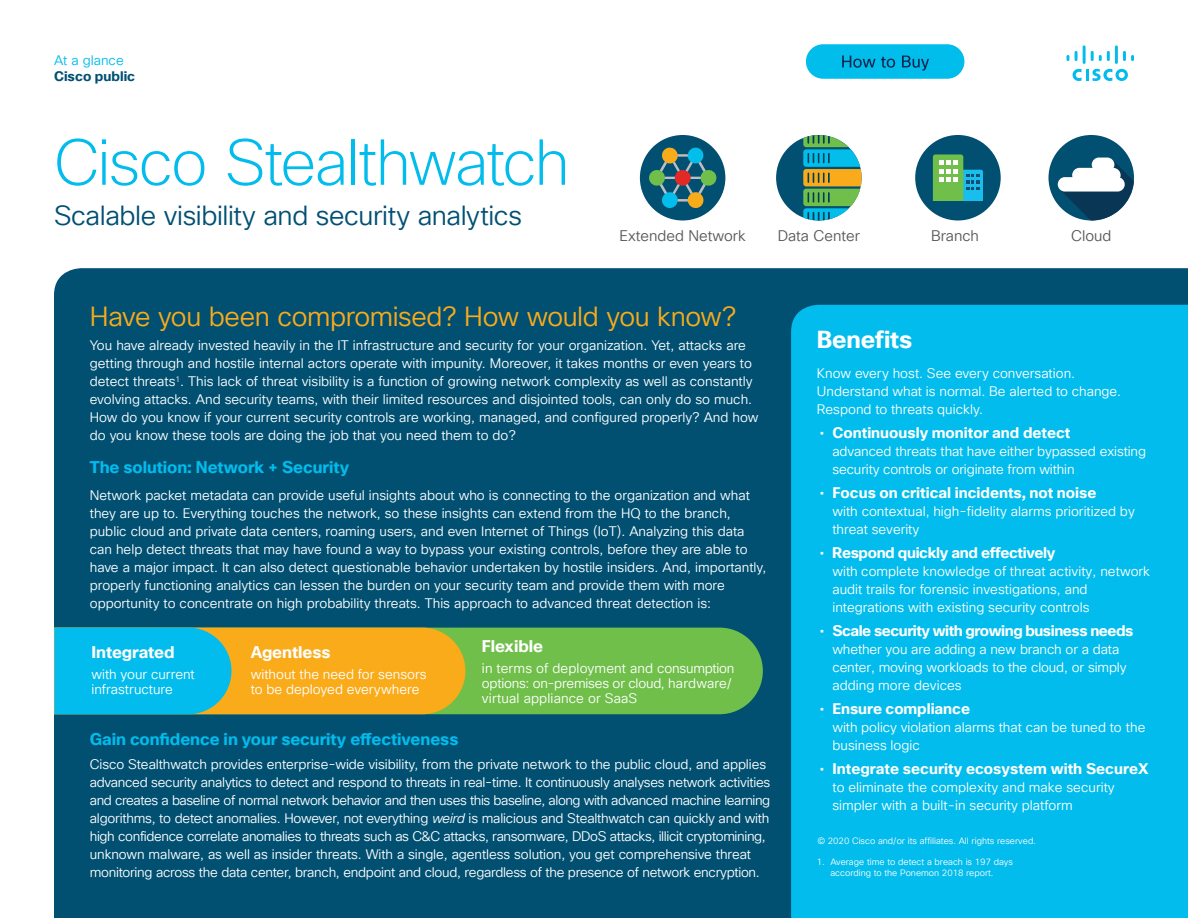
<style>
.page{position:relative;width:1188px;height:918px;background:#fff}
.page>*{position:absolute;margin:0;border:0;box-sizing:border-box;transform-origin:0 0}
.Title_Headline{font:200 63px "Cisco Sans TT";letter-spacing:-.025em;color:#01bcec}
.Subhead2_Orange{font:27px "Cisco Sans TT Light";letter-spacing:-.015em;color:#faab1a}
.Title_Subhead{font:27px "Cisco Sans TT Light";letter-spacing:-.015em;color:#005073}
.Sidebar_Heading_2nd{font:700 24px "Cisco Sans TT";letter-spacing:-.01em;color:#fff}
.Subhead3_Blue{font:700 16.5px "Cisco Sans TT";letter-spacing:-.005em;color:#01bcec}
.Subhead3_Blue-2{font:700 16.5px "Cisco Sans TT";letter-spacing:-.005em;color:#fff}
.t1{font:700 15px "Cisco Sans TT";color:#fff}
.t2{font:700 15px "Cisco Sans TT";letter-spacing:-.03em;color:#fff}
.Body{font:15px "Cisco Sans TT Light";color:#57585a}
.t3{font:700 15px "Cisco Sans TT";letter-spacing:-.025em;color:#fff}
.Body_White{font:13.5px/18px "Cisco Sans TT Light";color:#fff}
.Body_White-2{font:13.5px/18px "Cisco Sans TT Light";letter-spacing:-.02em;color:#fff}
.Bullet{font:13.5px/15px "Cisco Sans TT Light";color:#fff}
.t4{font:700 13.5px "Cisco Sans TT";color:#005073}
.t5{font:13.5px "Cisco Sans TT Light";color:#01bcec}
.Footer_white{font:9px/11.2px "Cisco Sans TT Light";color:#fff}
.s1{font-style:italic}
.s2{font-weight:400}
</style>
<div class="page">
<svg style="left:1073px;top:69px;width:55px;height:12px"></svg>
<svg style="left:1067px;top:55px;width:2px;height:6px"></svg>
<svg style="left:1075px;top:51px;width:3px;height:10px"></svg>
<hr style="left:1083px;top:45px;width:3px;height:19px;background:#01bcec">
<svg style="left:1091px;top:51px;width:19px;height:10px"></svg>
<hr style="left:1115px;top:45px;width:3px;height:19px;background:#01bcec">
<svg style="left:1123px;top:51px;width:11px;height:10px"></svg>
<div style="left:54px;top:268px;width:1134px;height:650px;background:#015072"></div>
<div style="left:465px;top:628px;width:298px;height:86px;background:#70bf4a"></div>
<svg style="left:54px;top:628px;width:411px;height:86px;background:#91b270"></svg>
<div style="left:1048px;top:135px;width:86px;height:85px;background:#015072;border-radius:50%"></div>
<svg style="left:1060px;top:160px;width:74px;height:60px"></svg>
<div style="left:1058px;top:177px;width:67px;height:15px;background:#fff;border-radius:7px"></div>
<div style="left:1072px;top:168px;width:49px;height:14px;background:#fff;border-radius:7px"></div>
<div style="left:1092px;top:158px;width:22px;height:14px;background:#fff;border-radius:7px"></div>
<div style="left:791px;top:305px;width:397px;height:613px;background:#01bcec"></div>
<div style="left:915px;top:135px;width:86px;height:85px;background:#015072;border-radius:50%"></div>
<svg style="left:933px;top:154px;width:50px;height:47px"></svg>
<div style="left:776px;top:135px;width:86px;height:85px;background:#015072;border-radius:50%"></div>
<svg style="left:803px;top:135px;width:59px;height:86px"></svg>
<div style="left:640px;top:135px;width:85px;height:85px;background:#015072;border-radius:50%"></div>
<svg style="left:649px;top:147px;width:68px;height:62px"></svg>
<div style="left:806px;top:44px;width:158px;height:35px;background:#00bdeb;border-radius:17px"></div>
<svg style="left:842px;top:56px;width:87px;height:15px"></svg>
<p class="t5" style="left:54px;top:51px;width:71px">At a glance</p>
<p class="t4" style="left:54px;top:67px;width:83px">Cisco public</p>
<p class="Title_Headline" style="left:54px;top:122px;width:517px">Cisco Stealthwatch</p>
<p class="Title_Subhead" style="left:54px;top:198px;width:470px">Scalable visibility and security analytics</p>
<p class="Body" style="left:620px;top:226px;width:128px">Extended Network</p>
<p class="Body" style="left:778px;top:226px;width:84px">Data Center</p>
<p class="Body" style="left:931px;top:226px;width:49px">Branch</p>
<p class="Body" style="left:1071px;top:226px;width:42px">Cloud</p>
<p class="Subhead2_Orange" style="left:90px;top:299px;width:648px">Have you been compromised? How would you know?</p>
<p class="Body_White" style="left:90px;top:337px;width:670px">You have already invested heavily in the IT infrastructure and security for your organization. Yet, attacks are getting through and hostile internal actors operate with impunity. Moreover, it takes months or even years to detect threats<sup>1</sup>. This lack of threat visibility is a function of growing network complexity as well as constantly evolving attacks. And security teams, with their limited resources and disjointed tools, can only do so much.<br>How do you know if your current security controls are working, managed, and configured properly? And how do you know these tools are doing the job that you need them to do?</p>
<p class="Subhead3_Blue" style="left:90px;top:457px;width:261px">The solution: Network + Security</p>
<p class="Body_White" style="left:90px;top:487px;width:678px">Network packet metadata can provide useful insights about who is connecting to the organization and what they are up to. Everything touches the network, so these insights can extend from the HQ to the branch, public cloud and private data centers, roaming users, and even Internet of Things (IoT). Analyzing this data can help detect threats that may have found a way to bypass your existing controls, before they are able to have a major impact. It can also detect questionable behavior undertaken by hostile insiders. And, importantly, properly functioning analytics can lessen the burden on your security team and provide them with more opportunity to concentrate on high probability threats. This approach to advanced threat detection is:</p>
<p class="Subhead3_Blue-2" style="left:91px;top:641px;width:85px">Integrated</p>
<p class="Bullet" style="left:91px;top:667px;width:105px">with your current infrastructure</p>
<p class="Subhead3_Blue-2" style="left:251px;top:641px;width:81px">Agentless</p>
<p class="Bullet" style="left:251px;top:667px;width:177px">without the need for sensors to be deployed everywhere</p>
<p class="Subhead3_Blue-2" style="left:482px;top:635px;width:63px">Flexible</p>
<p class="Bullet" style="left:482px;top:661px;width:254px">in terms of deployment and consumption options: on-premises or cloud, hardware/ virtual appliance or SaaS</p>
<p class="Subhead3_Blue" style="left:90px;top:728px;width:370px">Gain confidence in your security effectiveness</p>
<p class="Body_White-2" style="left:90px;top:755px;width:682px">Cisco Stealthwatch provides enterprise-wide visibility, from the private network to the public cloud, and applies advanced security analytics to detect and respond to threats in real-time. It continuously analyses network activities and creates a baseline of normal network behavior and then uses this baseline, along with advanced machine learning algorithms, to detect anomalies. However, not everything <span class="s1">weird</span> is malicious and Stealthwatch can quickly and with high confidence correlate anomalies to threats such as C&amp;C attacks, ransomware, DDoS attacks, illicit cryptomining, unknown malware, as well as insider threats. With a single, agentless solution, you get comprehensive threat monitoring across the data center, branch, endpoint and cloud, regardless of the presence of network encryption.</p>
<p class="Sidebar_Heading_2nd" style="left:817px;top:324px;width:97px">Benefits</p>
<p class="Bullet" style="left:817px;top:365px;width:306px;line-height:18px">Know every host. See every conversation.<br>Understand what is normal. Be alerted to change.<br>Respond to threats quickly.</p>
<p class="t1" style="left:820px;top:423px;width:252px"><span class="s2">•</span> Continuously monitor and detect</p>
<p class="Body_White" style="left:832px;top:443px;width:315px">advanced threats that have either bypassed existing security controls or originate from within</p>
<p class="t1" style="left:820px;top:483px;width:278px"><span class="s2">•</span> Focus on critical incidents, not noise</p>
<p class="Body_White" style="left:832px;top:503px;width:304px">with contextual, high-fidelity alarms prioritized by threat severity</p>
<p class="t3" style="left:820px;top:543px;width:237px"><span class="s2">•</span> Respond quickly and effectively</p>
<p class="Body_White" style="left:832px;top:563px;width:319px">with complete knowledge of threat activity, network audit trails for forensic investigations, and integrations with existing security controls</p>
<p class="t2" style="left:820px;top:621px;width:315px"><span class="s2">•</span> Scale security with growing business needs</p>
<p class="Body_White" style="left:832px;top:641px;width:296px">whether you are adding a new branch or a data center, moving workloads to the cloud, or simply adding more devices</p>
<p class="t1" style="left:820px;top:699px;width:152px"><span class="s2">•</span> Ensure compliance</p>
<p class="Body_White" style="left:832px;top:719px;width:314px">with policy violation alarms that can be tuned to the business logic</p>
<p class="t1" style="left:820px;top:759px;width:330px"><span class="s2">•</span> Integrate security ecosystem with SecureX</p>
<p class="Body_White" style="left:832px;top:779px;width:284px">to eliminate the complexity and make security simpler with a built-in security platform</p>
<p class="Footer_white" style="left:817px;top:836px;width:220px">© 2020 Cisco and/or its affiliates. All rights reserved.</p>
<p class="Footer_white" style="left:830px;top:856px;width:184px;text-indent:-14px">1. Average time to detect a breach is 197 days according to the Ponemon 2018 report.</p>
</div>
